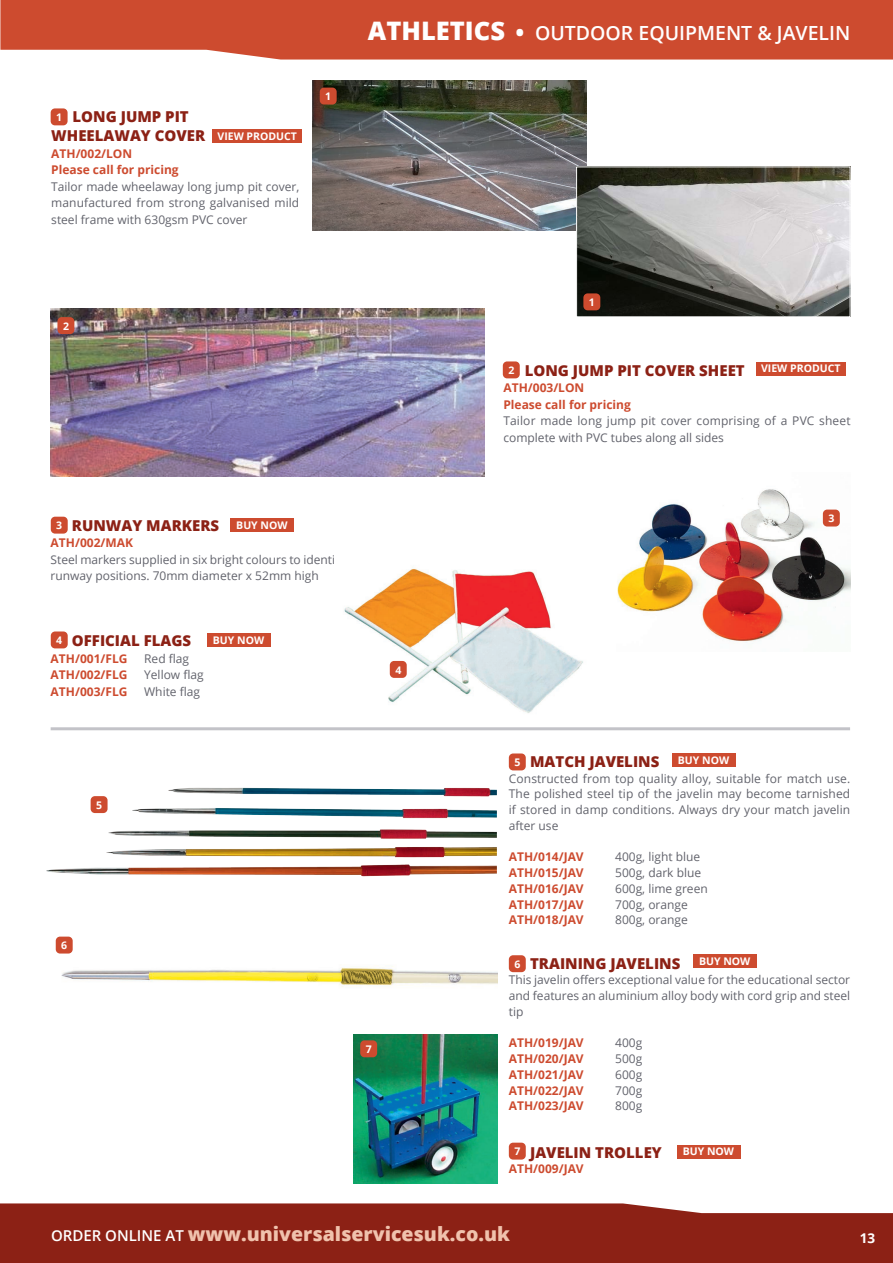
<style>
.page{position:relative;width:893px;height:1263px;background:#fff}
.page>*{position:absolute;margin:0;border:0;box-sizing:border-box;transform-origin:0 0}
.t1{font:800 19.5px "Open Sans";color:#f0c2ad}
.t2{font:600 19.5px "Open Sans";color:#fff}
.t3{font:800 15px/19.5px "Open Sans";color:#8c2115;text-align:center}
.t4{font:700 13.5px "Open Sans";color:#fff}
.t5{font:12px/15.8px "Open Sans";color:#62636c;text-align:justify}
.t6{font:700 12px/16.5px "Open Sans";color:#cd4b2f}
.t7{font:700 10.5px "Open Sans";color:#fff}
.s1{font-weight:800;font-size:25.5px}
.s2{font-weight:800;font-size:21px}
.s3{font-weight:600;font-size:15px;color:#fff}
</style>
<div class="page">
<div style="left:0;top:0;width:893px;height:60px;background:#cd4b2f"></div>
<div style="left:0;top:1203px;width:893px;height:60px;background:#8c2115"></div>
<img style="left:61px;top:966px;width:436px;height:21px">
<img style="left:46px;top:788px;width:451px;height:88px">
<img style="left:353px;top:1034px;width:144px;height:149px">
<img style="left:617px;top:489px;width:233px;height:154px">
<img style="left:344px;top:568px;width:239px;height:145px">
<img style="left:313px;top:81px;width:273px;height:150px">
<img style="left:578px;top:169px;width:270px;height:146px">
<div style="left:576px;top:167px;width:274px;height:150px;border:1px solid #fff"></div>
<img style="left:51px;top:309px;width:434px;height:168px">
<hr style="left:51px;top:727px;width:799px;height:3px;background:#c3c3c8">
<div style="left:320px;top:88px;width:17px;height:17px;background:#cd4b2f;border-radius:4px"></div>
<div style="left:583px;top:293px;width:17px;height:17px;background:#cd4b2f;border-radius:4px"></div>
<div style="left:57px;top:317px;width:17px;height:17px;background:#cd4b2f;border-radius:4px"></div>
<div style="left:51px;top:108px;width:17px;height:17px;background:#cd4b2f;border-radius:4px"></div>
<div style="left:503px;top:361px;width:17px;height:17px;background:#cd4b2f;border-radius:4px"></div>
<div style="left:823px;top:510px;width:17px;height:16px;background:#cd4b2f;border-radius:4px"></div>
<div style="left:390px;top:661px;width:17px;height:17px;background:#cd4b2f;border-radius:4px"></div>
<div style="left:51px;top:517px;width:17px;height:17px;background:#cd4b2f;border-radius:4px"></div>
<div style="left:509px;top:753px;width:17px;height:17px;background:#cd4b2f;border-radius:4px"></div>
<div style="left:91px;top:796px;width:17px;height:17px;background:#cd4b2f;border-radius:4px"></div>
<div style="left:56px;top:936px;width:17px;height:17px;background:#cd4b2f;border-radius:4px"></div>
<div style="left:360px;top:1040px;width:17px;height:17px;background:#cd4b2f;border-radius:4px"></div>
<div style="left:509px;top:955px;width:17px;height:17px;background:#cd4b2f;border-radius:4px"></div>
<div style="left:509px;top:1143px;width:17px;height:16px;background:#cd4b2f;border-radius:4px"></div>
<div style="left:51px;top:631px;width:17px;height:17px;background:#cd4b2f;border-radius:4px"></div>
<div style="left:231px;top:519px;width:63px;height:13px;background:#cd4b2f"></div>
<div style="left:207px;top:634px;width:64px;height:13px;background:#cd4b2f"></div>
<div style="left:672px;top:754px;width:64px;height:13px;background:#cd4b2f"></div>
<div style="left:693px;top:955px;width:64px;height:13px;background:#cd4b2f"></div>
<div style="left:677px;top:1145px;width:63px;height:13px;background:#cd4b2f"></div>
<div style="left:213px;top:130px;width:89px;height:13px;background:#cd4b2f"></div>
<div style="left:756px;top:362px;width:89px;height:13px;background:#cd4b2f"></div>
<p class="t3" style="left:51px;top:106px;width:155px">LONG JUMP PIT<br>WHEELAWAY COVER</p>
<p class="t6" style="left:51px;top:145px;width:129px">ATH/002/LON<br>Please call for pricing</p>
<p class="t5" style="left:51px;top:178px;width:250px;line-height:16.5px">Tailor made wheelaway long jump pit cover, manufactured from strong galvanised mild steel frame with 630gsm PVC cover</p>
<p class="t7" style="left:56px;top:110px;width:7px">1</p>
<p class="t7" style="left:218px;top:129px;width:81px">VIEW PRODUCT</p>
<p class="t7" style="left:325px;top:89px;width:7px">1</p>
<h1 class="t2" style="left:368px;top:19px;width:484px"><span class="s1">ATHLETICS</span> <span class="s2">•</span> OUTDOOR EQUIPMENT &amp; JAVELIN</h1>
<p class="t7" style="left:63px;top:318px;width:7px">2</p>
<p class="t7" style="left:589px;top:295px;width:7px">1</p>
<p class="t3" style="left:525px;top:360px;width:222px">LONG JUMP PIT COVER SHEET</p>
<p class="t6" style="left:503px;top:379px;width:129px">ATH/003/LON<br>Please call for pricing</p>
<p class="t5" style="left:503px;top:412px;width:349px;line-height:16.5px">Tailor made long jump pit cover comprising of a PVC sheet complete with PVC tubes along all sides</p>
<p class="t7" style="left:761px;top:361px;width:81px">VIEW PRODUCT</p>
<p class="t7" style="left:508px;top:363px;width:7px">2</p>
<p class="t3" style="left:72px;top:515px;width:149px">RUNWAY MARKERS</p>
<p class="t6" style="left:51px;top:534px;width:84px">ATH/002/MAK</p>
<p class="t5" style="left:51px;top:551px;width:296px;line-height:16.5px">Steel markers supplied in six bright colours to identify runway positions. 70mm diameter x 52mm high</p>
<p class="t7" style="left:236px;top:518px;width:53px">BUY NOW</p>
<p class="t7" style="left:56px;top:518px;width:7px">3</p>
<p class="t3" style="left:72px;top:630px;width:121px">OFFICIAL FLAGS</p>
<p class="t6" style="left:51px;top:650px;width:78px">ATH/001/FLG</p>
<p class="t5" style="left:144px;top:650px;width:46px">Red flag</p>
<p class="t6" style="left:51px;top:666px;width:78px">ATH/002/FLG</p>
<p class="t5" style="left:144px;top:667px;width:61px">Yellow flag</p>
<p class="t6" style="left:51px;top:683px;width:78px">ATH/003/FLG</p>
<p class="t5" style="left:144px;top:683px;width:57px">White flag</p>
<p class="t7" style="left:56px;top:633px;width:7px">4</p>
<p class="t7" style="left:213px;top:633px;width:53px">BUY NOW</p>
<p class="t7" style="left:395px;top:662px;width:7px">4</p>
<p class="t7" style="left:828px;top:511px;width:7px">3</p>
<p class="t7" style="left:96px;top:797px;width:7px">5</p>
<p class="t7" style="left:61px;top:938px;width:7px">6</p>
<p class="t7" style="left:366px;top:1042px;width:7px">7</p>
<p class="t3" style="left:530px;top:751px;width:131px">MATCH JAVELINS</p>
<p class="t5" style="left:509px;top:770px;width:343px">Constructed from top quality alloy, suitable for match use.<br>The polished steel tip of the javelin may become tarnished if stored in damp conditions. Always dry your match javelin after use</p>
<p class="t6" style="left:509px;top:848px;width:76px">ATH/014/JAV</p>
<p class="t5" style="left:615px;top:849px;width:87px">400g, light blue</p>
<p class="t6" style="left:509px;top:864px;width:76px">ATH/015/JAV</p>
<p class="t5" style="left:615px;top:864px;width:88px">500g, dark blue</p>
<p class="t6" style="left:509px;top:880px;width:76px">ATH/016/JAV</p>
<p class="t5" style="left:615px;top:880px;width:94px">600g, lime green</p>
<p class="t6" style="left:509px;top:896px;width:76px">ATH/017/JAV</p>
<p class="t5" style="left:615px;top:896px;width:74px">700g, orange</p>
<p class="t6" style="left:509px;top:911px;width:76px">ATH/018/JAV</p>
<p class="t5" style="left:615px;top:912px;width:74px">800g, orange</p>
<p class="t7" style="left:678px;top:753px;width:53px">BUY NOW</p>
<p class="t7" style="left:514px;top:755px;width:7px">5</p>
<p class="t7" style="left:699px;top:954px;width:53px">BUY NOW</p>
<p class="t3" style="left:530px;top:953px;width:152px">TRAINING JAVELINS</p>
<p class="t5" style="left:509px;top:972px;width:343px">This javelin offers exceptional value for the educational sector and features an aluminium alloy body with cord grip and steel tip</p>
<p class="t6" style="left:509px;top:1034px;width:76px">ATH/019/JAV</p>
<p class="t5" style="left:615px;top:1035px;width:29px">400g</p>
<p class="t6" style="left:509px;top:1050px;width:76px">ATH/020/JAV</p>
<p class="t5" style="left:615px;top:1050px;width:29px">500g</p>
<p class="t6" style="left:509px;top:1066px;width:76px">ATH/021/JAV</p>
<p class="t5" style="left:615px;top:1066px;width:29px">600g</p>
<p class="t6" style="left:509px;top:1082px;width:76px">ATH/022/JAV</p>
<p class="t5" style="left:615px;top:1082px;width:29px">700g</p>
<p class="t6" style="left:509px;top:1097px;width:76px">ATH/023/JAV</p>
<p class="t5" style="left:615px;top:1098px;width:29px">800g</p>
<p class="t3" style="left:530px;top:1142px;width:133px">JAVELIN TROLLEY</p>
<p class="t6" style="left:509px;top:1160px;width:76px">ATH/009/JAV</p>
<p class="t7" style="left:514px;top:956px;width:7px">6</p>
<p class="t7" style="left:514px;top:1144px;width:7px">7</p>
<p class="t7" style="left:683px;top:1144px;width:53px">BUY NOW</p>
<h1 class="t1" style="left:51px;top:1219px;width:460px"><span class="s3">ORDER ONLINE AT</span> www.universalservicesuk.co.uk</h1>
<p class="t4" style="left:860px;top:1228px;width:17px">13</p>
</div>
